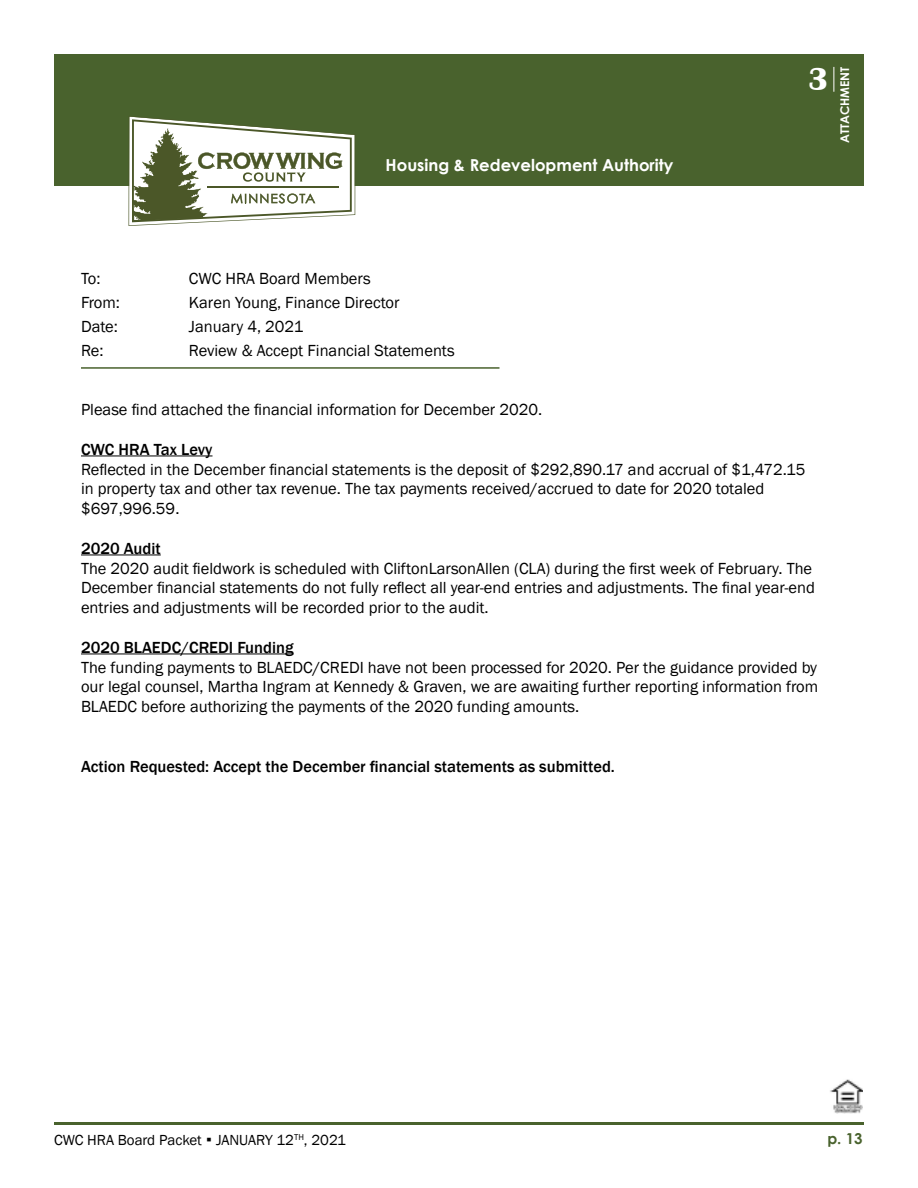
<style>
.page{position:relative;width:918px;height:1188px;background:#fff}
.page>*{position:absolute;margin:0;border:0;box-sizing:border-box;transform-origin:0 0}
.t1{font:700 33px "Britannic";color:#fff}
.t2{font:16.5px/19.8px "Franklin Gothic";color:#000}
.t3{font:500 16.5px "Franklin Gothic";color:#000}
.t4{font:700 16.5px "Century Gothic";color:#fff}
.t5{font:15px "Franklin Gothic";color:#000}
.t6{font:700 15px "Century Gothic";color:#49622d}
.t7{font:700 12px "Century Gothic";color:#fff}
.s1{font-size:16.5px}
</style>
<div class="page">
<div style="left:54px;top:54px;width:810px;height:132px;background:#49622d"></div>
<svg style="left:129px;top:116px;width:226px;height:110px"></svg>
<hr style="left:54px;top:1122px;width:810px;height:3px;background:#49622d">
<img style="left:830px;top:1079px;width:33px;height:35px">
<hr style="left:81px;top:367px;width:419px;height:2px;background:#49622d">
<svg style="left:834px;top:67px;width:1px;height:25px"></svg>
<hr style="left:81px;top:456px;width:132px;height:1px;background:#000">
<hr style="left:81px;top:555px;width:80px;height:1px;background:#000">
<hr style="left:81px;top:654px;width:213px;height:1px;background:#000">
<p class="t4" style="left:386px;top:152px;width:289px">Housing &amp; Redevelopment Authority</p>
<h1 class="t1" style="left:808px;top:60px;width:22px">3</h1>
<p class="t7" style="left:836px;top:143px;width:78px;rotate:-90deg">ATTACHMENT</p>
<p class="t2" style="left:81px;top:269px;width:21px">To:</p>
<p class="t2" style="left:189px;top:269px;width:183px">CWC HRA Board Members</p>
<p class="t2" style="left:81px;top:293px;width:41px">From:</p>
<p class="t2" style="left:189px;top:293px;width:212px">Karen Young, Finance Director</p>
<p class="t2" style="left:81px;top:317px;width:38px">Date:</p>
<p class="t2" style="left:189px;top:317px;width:116px">January 4, 2021</p>
<p class="t2" style="left:81px;top:341px;width:24px">Re:</p>
<p class="t2" style="left:189px;top:341px;width:267px">Review &amp; Accept Financial Statements</p>
<p class="t2" style="left:81px;top:400px;width:463px">Please find attached the financial information for December 2020.</p>
<p class="t3" style="left:81px;top:439px;width:133px">CWC HRA Tax Levy</p>
<p class="t2" style="left:81px;top:459px;width:726px">Reflected in the December financial statements is the deposit of $292,890.17 and accrual of $1,472.15 in property tax and other tax revenue. The tax payments received/accrued to date for 2020 totaled $697,996.59.</p>
<p class="t3" style="left:81px;top:538px;width:81px">2020 Audit</p>
<p class="t2" style="left:81px;top:558px;width:736px">The 2020 audit fieldwork is scheduled with CliftonLarsonAllen (CLA) during the first week of February. The<br>December financial statements do not fully reflect all year-end entries and adjustments. The final year-end entries and adjustments will be recorded prior to the audit.</p>
<p class="t3" style="left:81px;top:637px;width:214px">2020 BLAEDC/CREDI Funding</p>
<p class="t2" style="left:81px;top:657px;width:739px;text-align:justify">The funding payments to BLAEDC/CREDI have not been processed for 2020. Per the guidance provided by our legal counsel, Martha Ingram at Kennedy &amp; Graven, we are awaiting further reporting information from BLAEDC before authorizing the payments of the 2020 funding amounts.</p>
<p class="t3" style="left:81px;top:756px;width:535px">Action Requested: Accept the December financial statements as submitted.</p>
<p class="t5" style="left:54px;top:1130px;width:294px">CWC HRA Board Packet <span class="s1">▪</span> JANUARY 12<sup>TH</sup>, 2021</p>
<p class="t6" style="left:827px;top:1127px;width:37px">p. 13</p>
</div>
